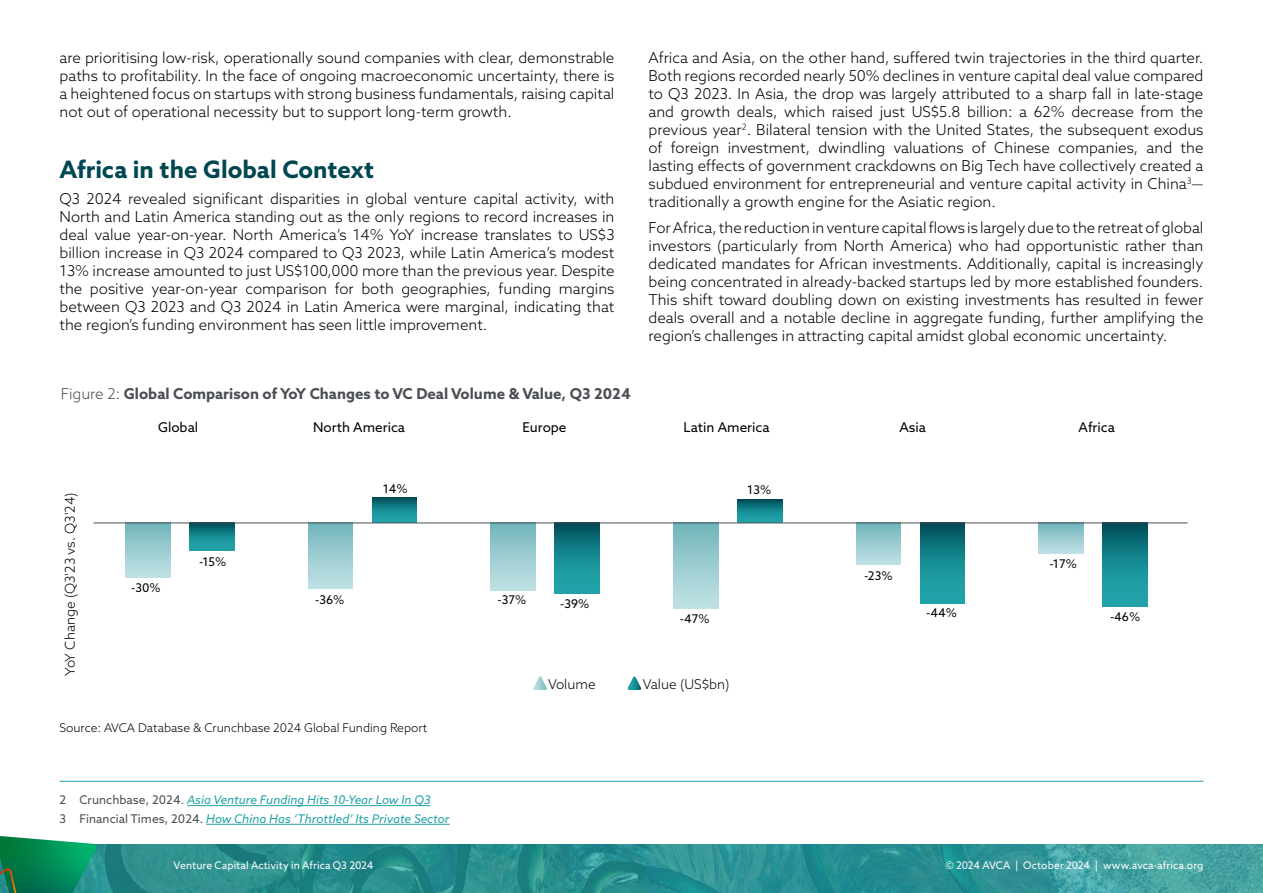
<style>
.page{position:relative;width:1263px;height:893px;background:#fff}
.page>*{position:absolute;margin:0;border:0;box-sizing:border-box;transform-origin:0 0}
.t1{font:700 24px "Azo Sans";color:#004752}
.Body_Copy{font:300 15px/18px "Azo Sans";color:#000;text-align:justify}
.Figure_Title{font:700 15px "Azo Sans";color:#4b4f54}
.t2{font:13.5px "Azo Sans";color:#000}
.t3{font:300 13.5px "Azo Sans";color:#000}
.Footnotes{font:italic 12px "Azo Sans";color:#24a2a9}
.Body_copy{font:300 12px "Azo Sans";color:#000}
.t4{font:12px "Azo Sans";color:#000}
.t5{font:10.5px "Azo Sans";letter-spacing:.005em;color:#fff}
.s1{font-weight:300}
.s2{font-style:normal;color:#4b4f54}
</style>
<div class="page">
<hr style="left:60px;top:781px;width:1143px;height:1px;background:#24a2a9">
<hr style="left:187px;top:805px;width:243px;height:1px;background:#24a2a9">
<hr style="left:206px;top:824px;width:244px;height:1px;background:#24a2a9">
<svg style="left:190px;top:524px;width:44px;height:26px"></svg>
<div style="left:372px;top:497px;width:45px;height:26px;background:linear-gradient(to bottom,#025661,#25aeb3)"></div>
<div style="left:555px;top:523px;width:44px;height:71px;background:linear-gradient(to bottom,#035862,#27b3b8)"></div>
<div style="left:737px;top:499px;width:45px;height:24px;background:linear-gradient(to bottom,#025761,#25adb3)"></div>
<svg style="left:920px;top:524px;width:45px;height:79px"></svg>
<svg style="left:1103px;top:524px;width:44px;height:83px"></svg>
<div style="left:126px;top:523px;width:44px;height:55px;background:linear-gradient(to bottom,#72b6bb,#c3e2e6)"></div>
<div style="left:308px;top:523px;width:45px;height:65px;background:linear-gradient(to bottom,#71b6bb,#c3e2e5)"></div>
<div style="left:491px;top:523px;width:45px;height:67px;background:linear-gradient(to bottom,#71b6bb,#c3e2e5)"></div>
<div style="left:673px;top:523px;width:45px;height:85px;background:linear-gradient(to bottom,#71b6bb,#c3e2e5)"></div>
<div style="left:856px;top:523px;width:45px;height:42px;background:linear-gradient(to bottom,#72b5bb,#c0e0e4)"></div>
<svg style="left:1039px;top:524px;width:44px;height:30px"></svg>
<hr style="left:93px;top:523px;width:1094px;height:1px;background:#4b4f54">
<svg style="left:627px;top:676px;width:14px;height:14px"></svg>
<svg style="left:533px;top:676px;width:14px;height:14px"></svg>
<img style="left:97px;top:844px;width:1166px;height:49px">
<svg style="left:0;top:836px;width:97px;height:57px"></svg>
<p class="Body_Copy" style="left:60px;top:48px;width:556px">are prioritising low-risk, operationally sound companies with clear, demonstrable paths to profitability. In the face of ongoing macroeconomic uncertainty, there is a heightened focus on startups with strong business fundamentals, raising capital not out of operational necessity but to support long-term growth.</p>
<h2 class="t1" style="left:60px;top:153px;width:316px">Africa in the Global Context</h2>
<p class="Body_Copy" style="left:60px;top:190px;width:556px">Q3 2024 revealed significant disparities in global venture capital activity, with North and Latin America standing out as the only regions to record increases in deal value year-on-year. North America’s 14% YoY increase translates to US$3 billion increase in Q3 2024 compared to Q3 2023, while Latin America’s modest 13% increase amounted to just US$100,000 more than the previous year. Despite the positive year-on-year comparison for both geographies, funding margins between Q3 2023 and Q3 2024 in Latin America were marginal, indicating that the region’s funding environment has seen little improvement.</p>
<p class="Figure_Title" style="left:61px;top:383px;width:572px"><span class="s1">Figure 2:</span> Global Comparison of YoY Changes to VC Deal Volume &amp; Value, Q3 2024</p>
<p class="Body_Copy" style="left:648px;top:48px;width:556px">Africa and Asia, on the other hand, suffered twin trajectories in the third quarter.<br>Both regions recorded nearly 50% declines in venture capital deal value compared to Q3 2023. In Asia, the drop was largely attributed to a sharp fall in late-stage and growth deals, which raised just US$5.8 billion: a 62% decrease from the previous year<sup>2</sup>. Bilateral tension with the United States, the subsequent exodus of foreign investment, dwindling valuations of Chinese companies, and the lasting effects of government crackdowns on Big Tech have collectively created a subdued environment for entrepreneurial and venture capital activity in China<sup>3</sup>— traditionally a growth engine for the Asiatic region.</p>
<p class="Body_Copy" style="left:648px;top:219px;width:556px">For Africa, the reduction in venture capital flows is largely due to the retreat of global investors (particularly from North America) who had opportunistic rather than dedicated mandates for African investments. Additionally, capital is increasingly being concentrated in already-backed startups led by more established founders.<br>This shift toward doubling down on existing investments has resulted in fewer deals overall and a notable decline in aggregate funding, further amplifying the region’s challenges in attracting capital amidst global economic uncertainty.</p>
<p class="t3" style="left:61px;top:676px;width:185px;rotate:-90deg">YoY Change (Q3'23 vs. Q3'24)</p>
<p class="t2" style="left:158px;top:418px;width:42px">Global</p>
<p class="t2" style="left:313px;top:419px;width:94px">North America</p>
<p class="t2" style="left:522px;top:419px;width:46px">Europe</p>
<p class="t2" style="left:683px;top:419px;width:88px">Latin America</p>
<p class="t2" style="left:899px;top:419px;width:28px">Asia</p>
<p class="t2" style="left:1078px;top:419px;width:38px">Africa</p>
<p class="t4" style="left:131px;top:580px;width:31px">-30%</p>
<p class="t4" style="left:199px;top:553px;width:29px">-15%</p>
<p class="t4" style="left:383px;top:481px;width:26px">14%</p>
<p class="t4" style="left:315px;top:592px;width:31px">-36%</p>
<p class="t4" style="left:747px;top:482px;width:25px">13%</p>
<p class="t4" style="left:497px;top:592px;width:30px">-37%</p>
<p class="t4" style="left:560px;top:596px;width:31px">-39%</p>
<p class="t4" style="left:864px;top:567px;width:30px">-23%</p>
<p class="t4" style="left:1049px;top:555px;width:29px">-17%</p>
<p class="t4" style="left:926px;top:605px;width:32px">-44%</p>
<p class="t4" style="left:680px;top:610px;width:31px">-47%</p>
<p class="t4" style="left:1110px;top:609px;width:32px">-46%</p>
<p class="t3" style="left:548px;top:675px;width:49px">Volume</p>
<p class="t3" style="left:643px;top:675px;width:88px">Value (US$bn)</p>
<p class="Body_copy" style="left:60px;top:720px;width:369px">Source: AVCA Database &amp; Crunchbase 2024 Global Funding Report</p>
<p class="Footnotes" style="left:60px;top:792px;width:372px"><span class="s2">2 Crunchbase, 2024.</span> Asia Venture Funding Hits 10-Year Low In Q3</p>
<p class="Footnotes" style="left:60px;top:811px;width:392px"><span class="s2">3 Financial Times, 2024.</span> How China Has ‘Throttled’ Its Private Sector</p>
<p class="t5" style="left:174px;top:859px;width:201px">Venture Capital Activity in Africa Q3 2024</p>
<p class="t5" style="left:945px;top:859px;width:260px">© 2024 AVCA | October 2024 | www.avca-africa.org</p>
</div>
